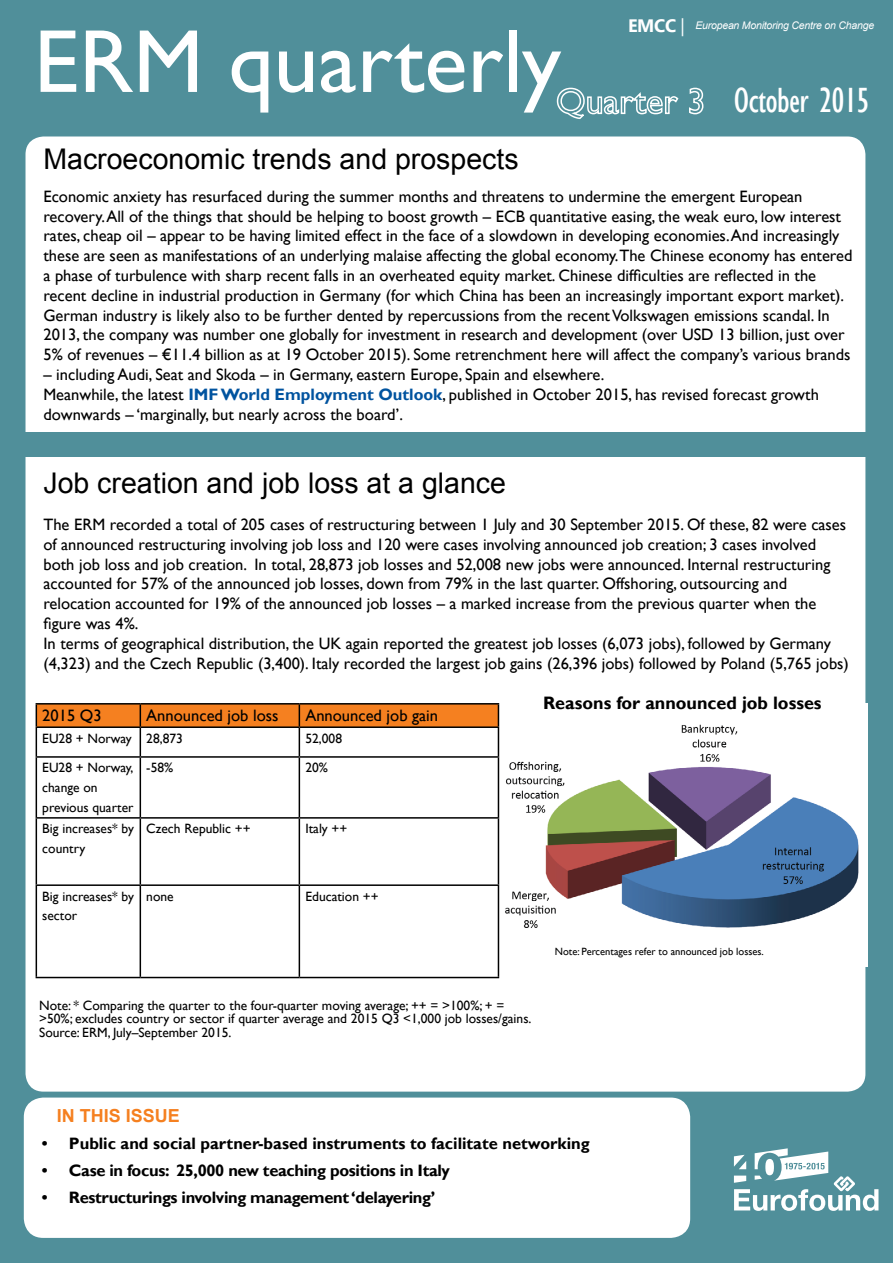
<style>
.page{position:relative;width:893px;height:1263px;background:#508f9a}
.page>*{position:absolute;margin:0;border:0;box-sizing:border-box;transform-origin:0 0}
.t1{font:90px "Gill Sans";color:#fff}
.t2{font:condensed 36px "Gill Sans";letter-spacing:-.02em;color:#fff}
.t3{font:28.5px "Arial";color:#000}
.t4{font:700 18px "Gill Sans";color:#000}
.t5{font:700 18px "Arial";color:#f58020}
.t6{font:16.5px/19.8px "Gill Sans";color:#000}
.t7{font:700 16.5px "Gill Sans";letter-spacing:-.02em;color:#000}
.t8{font:700 16.5px "Gill Sans";color:#000}
.t9{font:13.5px/19.8px "Gill Sans";color:#000}
.t10{font:10.5px "Gill Sans";color:#000}
.t11{font:italic 10.5px "Arial";letter-spacing:-.02em;color:#fff}
.s1{font-family:"Ebrima";font-weight:700;font-style:normal;font-size:18px}
.s2{font-family:"Ebrima";font-style:normal;font-size:18px}
.s3{font-weight:700;color:#00539f}
</style>
<div class="page">
<div style="left:26px;top:136px;width:839px;height:955px;background:#fff;border-radius:18px"></div>
<div style="left:25px;top:1099px;width:664px;height:137px;background:#fff;border-radius:18px"></div>
<div style="left:24px;top:1097px;width:666px;height:141px;border:3px solid #fff;border-radius:18px"></div>
<svg style="left:734px;top:1148px;width:144px;height:63px"></svg>
<div style="left:21px;top:433px;width:844px;height:24px;background:#508f9a"></div>
<svg style="left:556px;top:87px;width:123px;height:32px"></svg>
<svg style="left:689px;top:87px;width:15px;height:28px"></svg>
<hr style="left:36px;top:703px;width:104px;height:1px;background:#000">
<hr style="left:140px;top:703px;width:159px;height:1px;background:#000">
<hr style="left:299px;top:703px;width:200px;height:1px;background:#000">
<svg style="left:36px;top:704px;width:463px;height:52px"></svg>
<hr style="left:36px;top:756px;width:104px;height:2px;background:#000">
<hr style="left:36px;top:758px;width:1px;height:59px;background:#000">
<hr style="left:140px;top:756px;width:159px;height:2px;background:#000">
<hr style="left:140px;top:758px;width:1px;height:59px;background:#000">
<hr style="left:299px;top:756px;width:200px;height:2px;background:#000">
<hr style="left:299px;top:758px;width:1px;height:59px;background:#000">
<hr style="left:498px;top:758px;width:1px;height:59px;background:#000">
<hr style="left:36px;top:817px;width:104px;height:2px;background:#000">
<hr style="left:36px;top:819px;width:1px;height:65px;background:#000">
<hr style="left:140px;top:817px;width:159px;height:2px;background:#000">
<hr style="left:140px;top:819px;width:1px;height:65px;background:#000">
<hr style="left:299px;top:817px;width:200px;height:2px;background:#000">
<hr style="left:299px;top:819px;width:1px;height:65px;background:#000">
<hr style="left:498px;top:819px;width:1px;height:65px;background:#000">
<hr style="left:36px;top:884px;width:104px;height:2px;background:#000">
<hr style="left:36px;top:886px;width:1px;height:91px;background:#000">
<hr style="left:140px;top:884px;width:159px;height:2px;background:#000">
<hr style="left:140px;top:886px;width:1px;height:91px;background:#000">
<hr style="left:299px;top:884px;width:200px;height:2px;background:#000">
<hr style="left:299px;top:886px;width:1px;height:91px;background:#000">
<hr style="left:498px;top:886px;width:1px;height:91px;background:#000">
<hr style="left:36px;top:977px;width:104px;height:1px;background:#000">
<hr style="left:140px;top:977px;width:159px;height:1px;background:#000">
<hr style="left:299px;top:977px;width:200px;height:1px;background:#000">
<img style="left:505px;top:703px;width:363px;height:263px">
<h1 class="t1" style="left:34px;top:9px;width:529px">ERM quarterly</h1>
<p class="t11" style="left:628px;top:18px;width:248px"><span class="s1">EMCC</span> <span class="s2">|</span> European Monitoring Centre on Change</p>
<h2 class="t2" style="left:734px;top:79px;width:137px">October 2015</h2>
<h3 class="t3" style="left:43px;top:141px;width:477px">Macroeconomic trends and prospects</h3>
<p class="t6" style="left:43px;top:187px;width:810px">Economic anxiety has resurfaced during the summer months and threatens to undermine the emergent European recovery. All of the things that should be helping to boost growth – ECB quantitative easing, the weak euro, low interest rates, cheap oil – appear to be having limited effect in the face of a slowdown in developing economies. And increasingly these are seen as manifestations of an underlying malaise affecting the global economy.The Chinese economy has entered a phase of turbulence with sharp recent falls in an overheated equity market. Chinese difficulties are reflected in the recent decline in industrial production in Germany (for which China has been an increasingly important export market).<br>German industry is likely also to be further dented by repercussions from the recent Volkswagen emissions scandal. In 2013, the company was number one globally for investment in research and development (over USD 13 billion, just over 5% of revenues – €11.4 billion as at 19 October 2015). Some retrenchment here will affect the company’s various brands</p>
<p class="t6" style="left:43px;top:365px;width:777px">– including Audi, Seat and Skoda – in Germany, eastern Europe, Spain and elsewhere.<br>Meanwhile, the latest <span class="s3">IMFWorld Employment Outlook</span>, published in October 2015, has revised forecast growth downwards – ‘marginally, but nearly across the board’.</p>
<h3 class="t3" style="left:43px;top:464px;width:464px">Job creation and job loss at a glance</h3>
<p class="t6" style="left:43px;top:515px;width:807px">The ERM recorded a total of 205 cases of restructuring between 1 July and 30 September 2015. Of these, 82 were cases of announced restructuring involving job loss and 120 were cases involving announced job creation; 3 cases involved both job loss and job creation. In total, 28,873 job losses and 52,008 new jobs were announced. Internal restructuring accounted for 57% of the announced job losses, down from 79% in the last quarter. Offshoring, outsourcing and relocation accounted for 19% of the announced job losses – a marked increase from the previous quarter when the figure was 4%.<br>In terms of geographical distribution, the UK again reported the greatest job losses (6,073 jobs), followed by Germany (4,323) and the Czech Republic (3,400). Italy recorded the largest job gains (26,396 jobs) followed by Poland (5,765 jobs)</p>
<p class="t6" style="left:42px;top:706px;width:61px">2015 Q3</p>
<p class="t6" style="left:146px;top:706px;width:134px">Announced job loss</p>
<p class="t6" style="left:305px;top:706px;width:134px">Announced job gain</p>
<p class="t9" style="left:42px;top:728px;width:142px">EU28 + Norway 28,873</p>
<p class="t9" style="left:305px;top:728px;width:38px">52,008</p>
<p class="t9" style="left:42px;top:758px;width:93px">EU28 + Norway, change on previous quarter</p>
<p class="t9" style="left:146px;top:758px;width:28px">-58%</p>
<p class="t9" style="left:305px;top:758px;width:24px">20%</p>
<p class="t9" style="left:42px;top:819px;width:93px">Big increases* by country</p>
<p class="t9" style="left:146px;top:819px;width:106px">Czech Republic ++</p>
<p class="t9" style="left:305px;top:819px;width:43px">Italy ++</p>
<p class="t9" style="left:42px;top:886px;width:93px">Big increases* by sector</p>
<p class="t9" style="left:146px;top:886px;width:29px">none</p>
<p class="t9" style="left:305px;top:886px;width:75px">Education ++</p>
<p class="t4" style="left:543px;top:692px;width:280px">Reasons for announced job losses</p>
<p class="t10" style="left:555px;top:945px;width:210px">Note: Percentages refer to announced job losses.</p>
<p class="t9" style="left:39px;top:998px;width:494px;line-height:13.5px">Note: * Comparing the quarter to the four-quarter moving average; ++ = &gt;100%; + = &gt;50%; excludes country or sector if quarter average and 2015 Q3 &lt;1,000 job losses/gains.<br>Source: ERM, July–September 2015.</p>
<p class="t5" style="left:57px;top:1104px;width:125px">IN THIS ISSUE</p>
<p class="t8" style="left:42px;top:1134px;width:549px">• Public and social partner-based instruments to facilitate networking</p>
<p class="t7" style="left:42px;top:1161px;width:410px">• Case in focus: 25,000 new teaching positions in Italy</p>
<p class="t7" style="left:42px;top:1188px;width:395px">• Restructurings involving management ‘delayering’</p>
</div>
